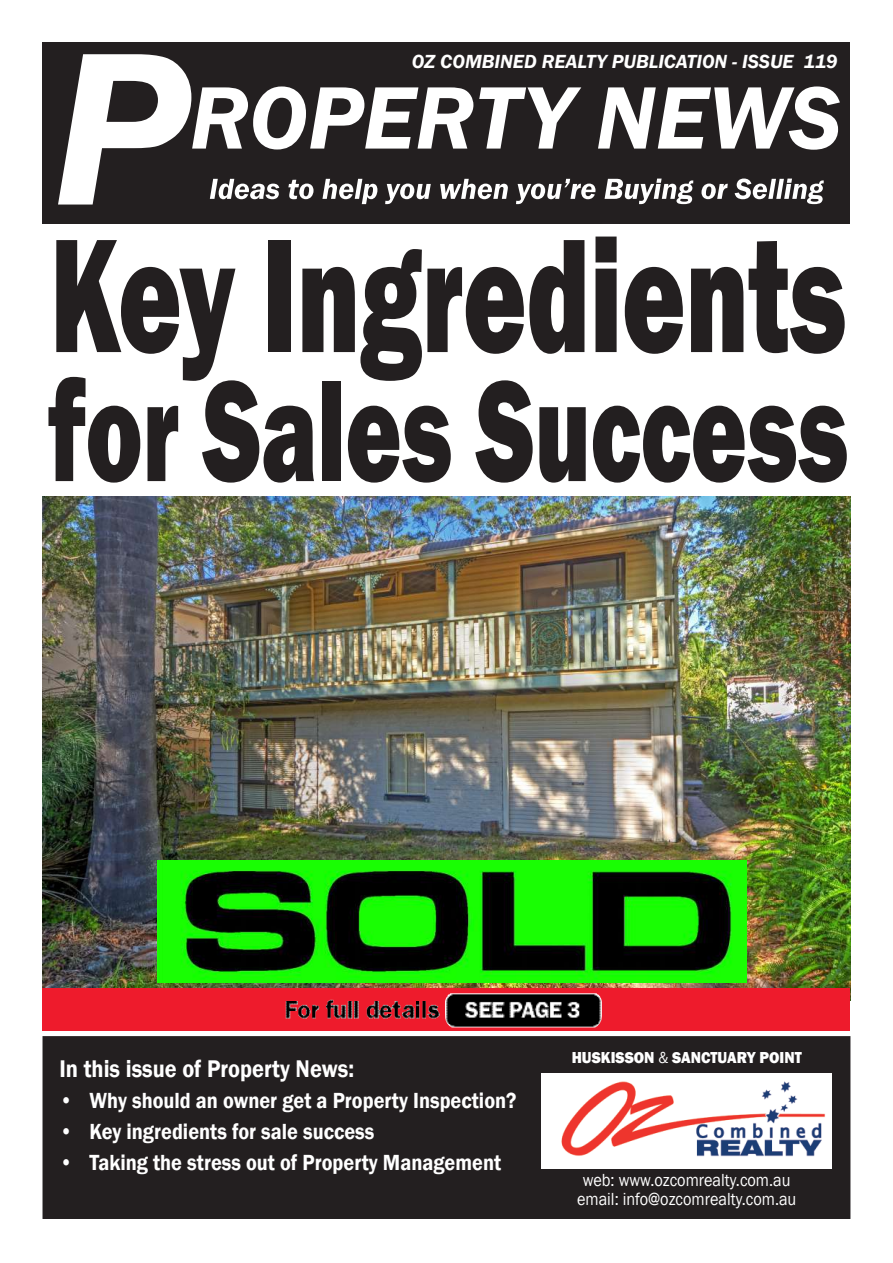
<style>
.page{position:relative;width:893px;height:1263px;background:#fff}
.page>*{position:absolute;margin:0;border:0;box-sizing:border-box;transform-origin:0 0}
.t1{font:800 168px "Franklin Gothic";color:#231f20;scale:.64 1}
.t2{font:800 148.8px "Franklin Gothic";color:#231f20;scale:.64 1}
.t3{font:600 24.75px "Franklin Gothic";color:#fff;scale:.9 1}
.t4{font:600 22.5px "Franklin Gothic";color:#fff;scale:.9 1}
.t5{font:italic 600 19.5px "Franklin Gothic";color:#fff}
.t6{font:18px/19.5px "Franklin Gothic";color:#fff;text-align:center;scale:.9 1}
.t7{font:800 16.35px "Franklin Gothic";color:#fff;scale:.92 1}
.s1{font-weight:400}
</style>
<div class="page">
<img style="left:43px;top:497px;width:807px;height:492px">
<div style="left:43px;top:989px;width:807px;height:42px;background:#ee1b2c"></div>
<div style="left:42px;top:43px;width:808px;height:181px;background:#231f20"></div>
<svg style="left:58px;top:54px;width:782px;height:151px"></svg>
<div style="left:43px;top:1037px;width:807px;height:181px;background:#231f20"></div>
<div style="left:43px;top:1036px;width:807px;height:183px;border:2px solid #231f20"></div>
<img style="left:286px;top:993px;width:316px;height:34px">
<div style="left:541px;top:1073px;width:291px;height:96px;background:#fff"></div>
<img style="left:561px;top:1081px;width:265px;height:76px">
<div style="left:32px;top:220px;width:829px;height:277px;background:#fff"></div>
<img style="left:158px;top:860px;width:588px;height:122px">
<p class="t5" style="left:412px;top:49px;width:427px">OZ COMBINED REALTY PUBLICATION - ISSUE 119</p>
<h1 class="t1" style="left:50px;top:187px;width:1246px">Key Ingredients</h1>
<h2 class="t2" style="left:48px;top:335px;width:1252px">for Sales Success</h2>
<p class="t3" style="left:60px;top:1054px;width:329px">In this issue of Property News:</p>
<p class="t4" style="left:60px;top:1087px;width:509px">• Why should an owner get a Property Inspection?</p>
<p class="t4" style="left:60px;top:1118px;width:351px">• Key ingredients for sale success</p>
<p class="t4" style="left:60px;top:1149px;width:492px">• Taking the stress out of Property Management</p>
<p class="t7" style="left:572px;top:1047px;width:252px">HUSKISSON <span class="s1">&amp;</span> SANCTUARY POINT</p>
<p class="t6" style="left:577px;top:1170px;width:245px">web: www.ozcomrealty.com.au email: info@ozcomrealty.com.au</p>
</div>
